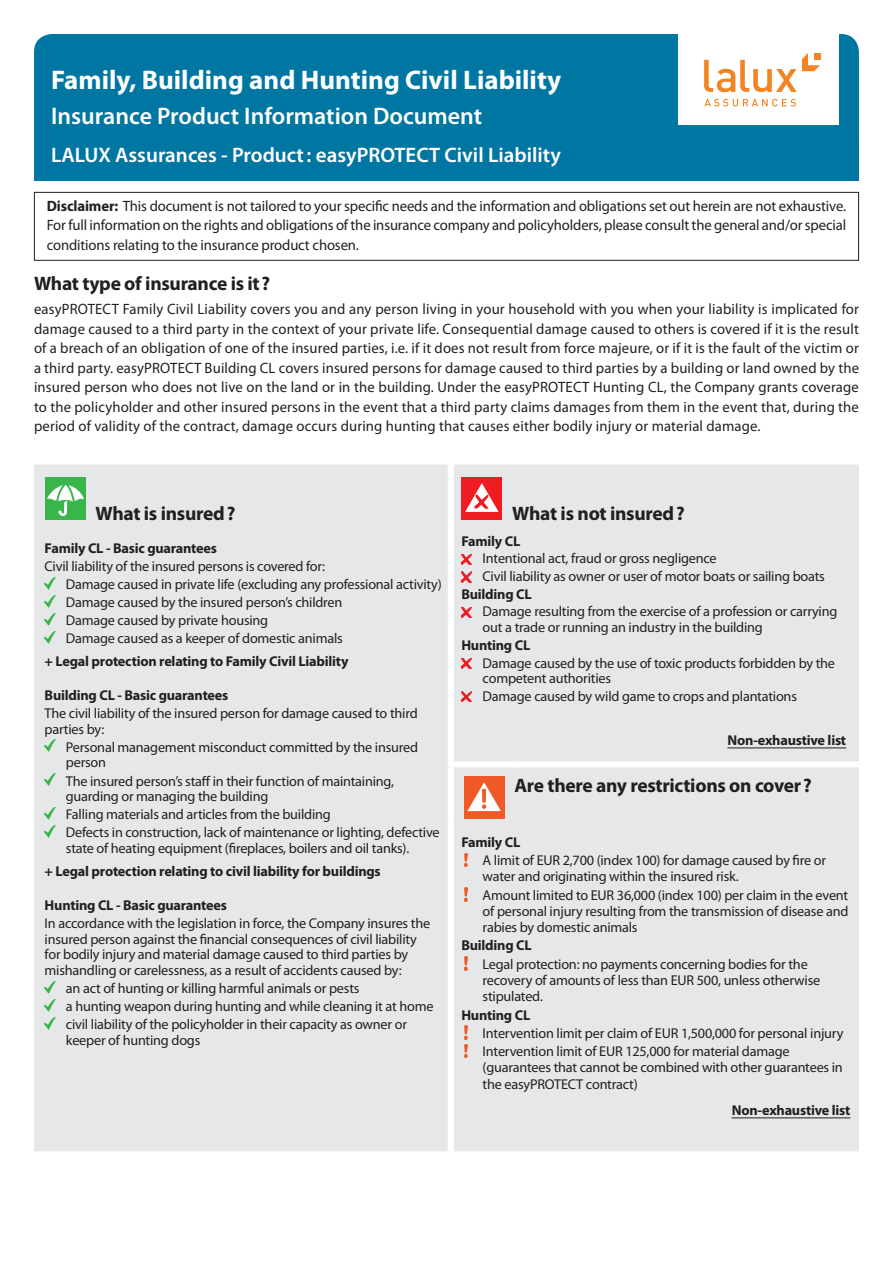
<style>
.page{position:relative;width:893px;height:1263px;background:#fff}
.page>*{position:absolute;margin:0;border:0;box-sizing:border-box;transform-origin:0 0}
.t1{font:700 27px "Myriad Pro";color:#fff}
.t2{font:600 24px "Myriad Pro";color:#fff}
.t3{font:600 21px "Myriad Pro";color:#fff}
.t4{font:700 19.5px "Myriad Pro";letter-spacing:-.015em;color:#231f20}
.t5{font:15px/19.5px "Myriad Pro";letter-spacing:.005em;color:#231f20;text-align:justify}
.t6{font:14.25px/18px "Myriad Pro";letter-spacing:-.015em;color:#231f20}
.t7{font:700 14.25px "Myriad Pro";letter-spacing:-.015em;color:#231f20}
.s1{font-weight:700}
</style>
<div class="page">
<div style="left:34px;top:34px;width:825px;height:147px;background:#0076a3;border-radius:18px"></div>
<div style="left:34px;top:465px;width:825px;height:686px;background:#e6e7e9"></div>
<div style="left:448px;top:465px;width:6px;height:296px;background:#fff"></div>
<div style="left:448px;top:767px;width:6px;height:52px;background:#fff"></div>
<div style="left:448px;top:819px;width:6px;height:332px;background:#fff"></div>
<div style="left:448px;top:761px;width:66px;height:6px;background:#fff"></div>
<div style="left:514px;top:761px;width:345px;height:6px;background:#fff"></div>
<div style="left:45px;top:477px;width:41px;height:43px;background:#3ab54a"></div>
<svg style="left:47px;top:481px;width:37px;height:35px"></svg>
<svg style="left:45px;top:577px;width:10px;height:12px"></svg>
<svg style="left:45px;top:595px;width:10px;height:12px"></svg>
<svg style="left:45px;top:613px;width:10px;height:12px"></svg>
<svg style="left:45px;top:631px;width:10px;height:12px"></svg>
<svg style="left:45px;top:740px;width:10px;height:11px"></svg>
<svg style="left:45px;top:774px;width:10px;height:11px"></svg>
<svg style="left:45px;top:807px;width:10px;height:12px"></svg>
<svg style="left:45px;top:825px;width:10px;height:12px"></svg>
<svg style="left:45px;top:981px;width:10px;height:12px"></svg>
<svg style="left:45px;top:999px;width:10px;height:12px"></svg>
<svg style="left:45px;top:1017px;width:10px;height:12px"></svg>
<hr style="left:727px;top:747px;width:119px;height:1px;background:#231f20">
<div style="left:461px;top:477px;width:41px;height:43px;background:#ee1d23"></div>
<svg style="left:465px;top:483px;width:34px;height:29px"></svg>
<svg style="left:461px;top:554px;width:10px;height:10px"></svg>
<svg style="left:461px;top:572px;width:10px;height:10px"></svg>
<svg style="left:461px;top:607px;width:10px;height:10px"></svg>
<svg style="left:461px;top:658px;width:10px;height:10px"></svg>
<svg style="left:461px;top:692px;width:10px;height:10px"></svg>
<div style="left:464px;top:776px;width:41px;height:43px;background:#f15929"></div>
<svg style="left:467px;top:782px;width:34px;height:29px"></svg>
<hr style="left:732px;top:1117px;width:118px;height:1px;background:#231f20">
<img style="left:464px;top:853px;width:4px;height:14px">
<svg style="left:464px;top:888px;width:4px;height:13px"></svg>
<svg style="left:464px;top:957px;width:4px;height:13px"></svg>
<svg style="left:464px;top:1026px;width:4px;height:31px"></svg>
<div style="left:678px;top:0;width:160px;height:124px;background:#fff"></div>
<svg style="left:704px;top:99px;width:92px;height:7px"></svg>
<svg style="left:704px;top:53px;width:116px;height:39px"></svg>
<div style="left:34px;top:192px;width:825px;height:69px;border:1px solid #231f20"></div>
<h1 class="t1" style="left:51px;top:62px;width:512px">Family, Building and Hunting Civil Liability</h1>
<h2 class="t2" style="left:51px;top:100px;width:433px">Insurance Product Information Document</h2>
<h3 class="t3" style="left:51px;top:141px;width:511px">LALUX Assurances - Product: easyPROTECT Civil Liability</h3>
<p class="t5" style="left:47px;top:196px;width:801px"><span class="s1">Disclaimer:</span> This document is not tailored to your specific needs and the information and obligations set out herein are not exhaustive.<br>For full information on the rights and obligations of the insurance company and policyholders, please consult the general and/or special conditions relating to the insurance product chosen.</p>
<h3 class="t4" style="left:34px;top:271px;width:238px">What type of insurance is it?</h3>
<p class="t5" style="left:34px;top:299px;width:827px">easyPROTECT Family Civil Liability covers you and any person living in your household with you when your liability is implicated for damage caused to a third party in the context of your private life. Consequential damage caused to others is covered if it is the result of a breach of an obligation of one of the insured parties, i.e. if it does not result from force majeure, or if it is the fault of the victim or a third party. easyPROTECT Building CL covers insured persons for damage caused to third parties by a building or land owned by the insured person who does not live on the land or in the building. Under the easyPROTECT Hunting CL, the Company grants coverage to the policyholder and other insured persons in the event that a third party claims damages from them in the event that, during the period of validity of the contract, damage occurs during hunting that causes either bodily injury or material damage.</p>
<h3 class="t4" style="left:96px;top:501px;width:141px">What is insured?</h3>
<p class="t7" style="left:45px;top:539px;width:174px">Family CL - Basic guarantees</p>
<p class="t6" style="left:66px;top:557px;width:377px;text-indent:-21px">Civil liability of the insured persons is covered for:<br>Damage caused in private life (excluding any professional activity)<br>Damage caused by the insured person’s children<br>Damage caused by private housing<br>Damage caused as a keeper of domestic animals</p>
<p class="t7" style="left:45px;top:652px;width:305px">+ Legal protection relating to Family Civil Liability</p>
<p class="t7" style="left:45px;top:685px;width:185px">Building CL - Basic guarantees</p>
<p class="t6" style="left:45px;top:705px;width:375px;line-height:15.9px">The civil liability of the insured person for damage caused to third parties by:</p>
<p class="t6" style="left:66px;top:739px;width:354px;line-height:15.9px">Personal management misconduct committed by the insured person</p>
<p class="t6" style="left:66px;top:772px;width:330px;line-height:15.9px">The insured person’s staff in their function of maintaining, guarding or managing the building</p>
<p class="t6" style="left:66px;top:805px;width:375px">Falling materials and articles from the building<br>Defects in construction, lack of maintenance or lighting, defective</p>
<p class="t6" style="left:66px;top:839px;width:345px">state of heating equipment (fireplaces, boilers and oil tanks).</p>
<p class="t7" style="left:45px;top:861px;width:338px">+ Legal protection relating to civil liability for buildings</p>
<p class="t7" style="left:45px;top:895px;width:184px">Hunting CL - Basic guarantees</p>
<p class="t6" style="left:45px;top:915px;width:387px;line-height:15.9px">In accordance with the legislation in force, the Company insures the insured person against the financial consequences of civil liability for bodily injury and material damage caused to third parties by mishandling or carelessness, as a result of accidents caused by:</p>
<p class="t6" style="left:66px;top:979px;width:369px">an act of hunting or killing harmful animals or pests<br>a hunting weapon during hunting and while cleaning it at home civil liability of the policyholder in their capacity as owner or</p>
<p class="t6" style="left:66px;top:1031px;width:136px">keeper of hunting dogs</p>
<h3 class="t4" style="left:512px;top:501px;width:174px">What is not insured?</h3>
<p class="t7" style="left:461px;top:531px;width:60px">Family CL</p>
<p class="t6" style="left:483px;top:549px;width:344px">Intentional act, fraud or gross negligence<br>Civil liability as owner or user of motor boats or sailing boats</p>
<p class="t7" style="left:461px;top:585px;width:72px">Building CL</p>
<p class="t6" style="left:483px;top:604px;width:356px;line-height:15.6px">Damage resulting from the exercise of a profession or carrying out a trade or running an industry in the building</p>
<p class="t7" style="left:461px;top:636px;width:70px">Hunting CL</p>
<p class="t6" style="left:483px;top:655px;width:354px;line-height:15.6px">Damage caused by the use of toxic products forbidden by the competent authorities</p>
<p class="t6" style="left:483px;top:687px;width:316px">Damage caused by wild game to crops and plantations</p>
<p class="t7" style="left:728px;top:731px;width:120px">Non-exhaustive list</p>
<h3 class="t4" style="left:514px;top:772px;width:299px">Are there any restrictions on cover?</h3>
<p class="t7" style="left:461px;top:833px;width:60px">Family CL</p>
<p class="t6" style="left:483px;top:852px;width:345px;line-height:16.2px">A limit of EUR 2,700 (index 100) for damage caused by fire or water and originating within the insured risk.</p>
<p class="t6" style="left:483px;top:886px;width:367px;line-height:16.2px;text-align:justify">Amount limited to EUR 36,000 (index 100) per claim in the event of personal injury resulting from the transmission of disease and rabies by domestic animals</p>
<p class="t7" style="left:461px;top:936px;width:72px">Building CL</p>
<p class="t6" style="left:483px;top:956px;width:339px;line-height:16.2px">Legal protection: no payments concerning bodies for the recovery of amounts of less than EUR 500, unless otherwise stipulated.</p>
<p class="t7" style="left:461px;top:1005px;width:70px">Hunting CL</p>
<p class="t6" style="left:483px;top:1024px;width:362px">Intervention limit per claim of EUR 1,500,000 for personal injury<br>Intervention limit of EUR 125,000 for material damage</p>
<p class="t6" style="left:483px;top:1059px;width:362px;line-height:16.2px">(guarantees that cannot be combined with other guarantees in the easyPROTECT contract)</p>
<p class="t7" style="left:732px;top:1101px;width:120px">Non-exhaustive list</p>
</div>
